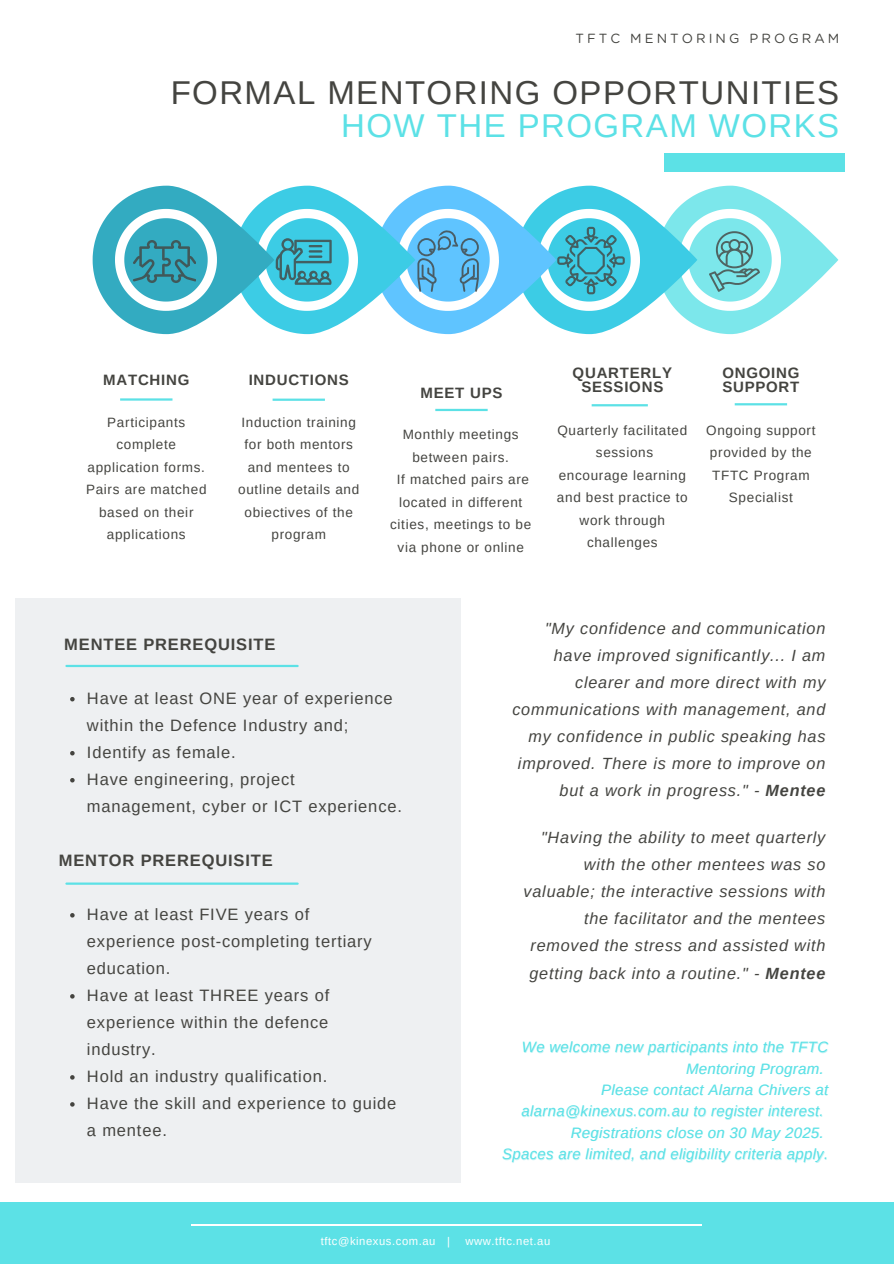
<style>
.page{position:relative;width:894px;height:1264px;background:#fff}
.page>*{position:absolute;margin:0;border:0;box-sizing:border-box;transform-origin:0 0}
.t1{font:33px/32.7px "Arimo";letter-spacing:.045em;color:#444440;text-align:right}
.t2{font:16.5px/27px "Arimo";letter-spacing:.05em;color:#444440}
.t3{font:700 16.5px "Arimo";letter-spacing:.05em;color:#444440}
.t4{font:italic 16.2px/27px "Arimo";letter-spacing:.05em;color:#444440;text-align:right}
.t5{font:italic 15px "Arimo";letter-spacing:.02em;color:#5ce1e6}
.t6{font:700 15px/14.7px "Arimo";letter-spacing:.05em;color:#444440;text-align:center}
.t7{font:13.5px/22.5px "Arimo";letter-spacing:.05em;color:#444440;text-align:center}
.t8{font:13.2px "Gotham Rounded";letter-spacing:.23em;color:#444440}
.t9{font:11.25px "Arimo";letter-spacing:.05em;color:#fff}
.s1{color:#5ce1e6}
.s2{font-weight:700}
</style>
<div class="page">
<div style="left:664px;top:154px;width:180px;height:18px;background:#5ce1e6"></div>
<div style="left:0;top:1201px;width:893px;height:62px;background:#5ce1e6"></div>
<hr style="left:192px;top:1224px;width:509px;height:1px;background:#fff">
<svg style="left:93px;top:186px;width:745px;height:148px"></svg>
<div style="left:15px;top:598px;width:445px;height:584px;background:#eef0f2"></div>
<svg style="left:70px;top:697px;width:5px;height:4px"></svg>
<svg style="left:70px;top:751px;width:5px;height:4px"></svg>
<svg style="left:70px;top:778px;width:5px;height:4px"></svg>
<svg style="left:70px;top:913px;width:5px;height:4px"></svg>
<svg style="left:70px;top:994px;width:5px;height:4px"></svg>
<svg style="left:70px;top:1075px;width:5px;height:4px"></svg>
<svg style="left:70px;top:1102px;width:5px;height:4px"></svg>
<hr style="left:120px;top:398px;width:52px;height:2px;background:#5ce1e6">
<hr style="left:272px;top:398px;width:53px;height:3px;background:#5ce1e6">
<hr style="left:435px;top:409px;width:52px;height:2px;background:#5ce1e6">
<hr style="left:591px;top:404px;width:56px;height:2px;background:#5ce1e6">
<hr style="left:734px;top:403px;width:52px;height:2px;background:#5ce1e6">
<hr style="left:66px;top:665px;width:231px;height:2px;background:#5ce1e6">
<hr style="left:66px;top:882px;width:231px;height:2px;background:#5ce1e6">
<h4 class="t8" style="left:575px;top:33px;width:265px">TFTC MENTORING PROGRAM</h4>
<h1 class="t1" style="left:171px;top:76px;width:670px">FORMAL MENTORING OPPORTUNITIES<br><span class="s1">HOW THE PROGRAM WORKS</span></h1>
<h2 class="t6" style="left:103px;top:373px;width:88px">MATCHING</h2>
<h5 class="t7" style="left:86px;top:410px;width:122px">Participants complete application forms.<br>Pairs are matched based on their applications</h5>
<h5 class="t6" style="left:248px;top:373px;width:102px">INDUCTIONS</h5>
<p class="t7" style="left:238px;top:411px;width:122px">Induction training for both mentors and mentees to outline details and obiectives of the program</p>
<p class="t6" style="left:420px;top:385px;width:83px">MEET UPS</p>
<p class="t7" style="left:390px;top:423px;width:142px">Monthly meetings between pairs.<br>If matched pairs are located in different cities, meetings to be via phone or online</p>
<h2 class="t6" style="left:572px;top:365px;width:101px">QUARTERLY<br>SESSIONS</h2>
<h5 class="t7" style="left:557px;top:418px;width:132px">Quarterly facilitated sessions<br>encourage learning and best practice to work through challenges</h5>
<h5 class="t6" style="left:722px;top:365px;width:78px;text-align:left">ONGOING<br>SUPPORT</h5>
<p class="t7" style="left:706px;top:419px;width:111px">Ongoing support provided by the<br>TFTC Program<br>Specialist</p>
<p class="t3" style="left:64px;top:634px;width:212px">MENTEE PREREQUISITE</p>
<p class="t2" style="left:87px;top:684px;width:307px">Have at least ONE year of experience within the Defence Industry and;</p>
<p class="t2" style="left:87px;top:738px;width:150px">Identify as female.</p>
<p class="t2" style="left:87px;top:765px;width:316px">Have engineering, project management, cyber or ICT experience.</p>
<p class="t3" style="left:59px;top:850px;width:215px">MENTOR PREREQUISITE</p>
<p class="t2" style="left:87px;top:900px;width:286px">Have at least FIVE years of experience post-completing tertiary education.</p>
<p class="t2" style="left:87px;top:981px;width:244px;text-align:justify">Have at least THREE years of experience within the defence industry.</p>
<h2 class="t2" style="left:87px;top:1062px;width:242px">Hold an industry qualification.</h2>
<p class="t2" style="left:87px;top:1089px;width:311px">Have the skill and experience to guide a mentee.</p>
<p class="t4" style="left:512px;top:615px;width:314px">"My confidence and communication have improved significantly... I am clearer and more direct with my communications with management, and my confidence in public speaking has improved. There is more to improve on but a work in progress." - <span class="s2">Mentee</span></p>
<h2 class="t4" style="left:523px;top:824px;width:303px">"Having the ability to meet quarterly with the other mentees was so valuable; the interactive sessions with the facilitator and the mentees removed the stress and assisted with getting back into a routine." - <span class="s2">Mentee</span></h2>
<h2 class="t5" style="left:521px;top:1038px;width:308px">We welcome new participants into the TFTC</h2>
<p class="t5" style="left:686px;top:1060px;width:139px">Mentoring Program.</p>
<p class="t5" style="left:601px;top:1081px;width:228px">Please contact Alarna Chivers at</p>
<h2 class="t5" style="left:521px;top:1102px;width:304px">alarna@kinexus.com.au to register interest.</h2>
<p class="t5" style="left:570px;top:1124px;width:254px">Registrations close on 30 May 2025.</p>
<p class="t5" style="left:502px;top:1145px;width:327px">Spaces are limited, and eligibility criteria apply.</p>
<h5 class="t9" style="left:321px;top:1234px;width:131px">tftc@kinexus.com.au |</h5>
<h5 class="t9" style="left:465px;top:1234px;width:86px">www.tftc.net.au</h5>
</div>
